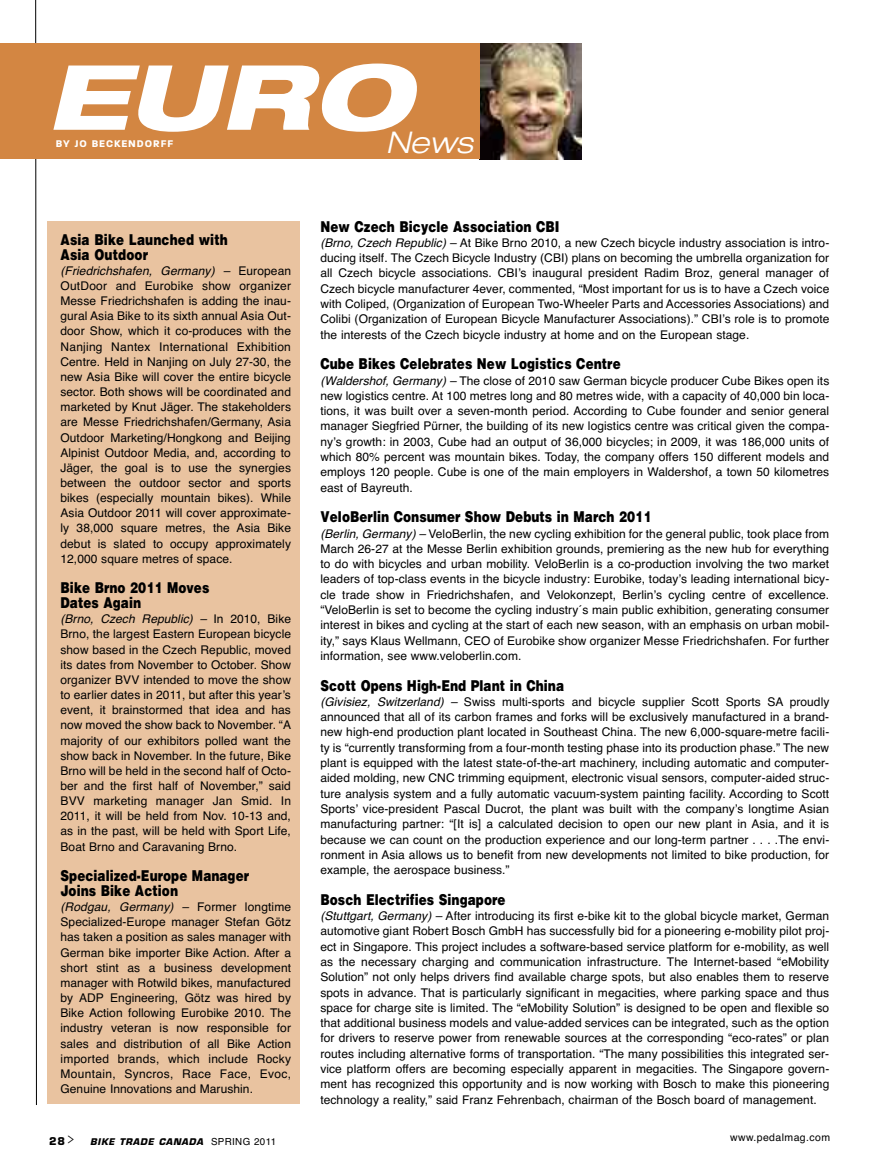
<style>
.page{position:relative;width:878px;height:1161px;background:#fff}
.page>*{position:absolute;margin:0;border:0;box-sizing:border-box;transform-origin:0 0}
.t1{font:italic 800 expanded 90px "Helvetica Neue";color:#fff;scale:1.11 1}
.t2{font:italic 300 expanded 30px "Helvetica Neue";color:#fff}
.t3{font:900 15px/15.1px "Helvetica";letter-spacing:.005em;color:#000;scale:.8 1}
.t4{font:700 13.2px "Paralucent";letter-spacing:.075em;color:#fff}
.t5{font:12px/15.1px "Helvetica";letter-spacing:.005em;color:#000;text-align:justify}
.t6{font:12px "Helvetica Oblique TT";letter-spacing:.01em;color:#000}
.t7{font:10.5px "Helvetica";letter-spacing:.04em;color:#000}
.t8{font:italic 700 9px "Eurostile";letter-spacing:.07em;color:#000}
.s1{font-family:"Helvetica"}
.s2{font-style:italic}
.s3{font-family:"Helvetica Oblique TT"}
.s4{font-style:normal;font-size:10.5px}
.s5{font-family:"Courier";font-weight:400;font-style:normal;font-size:18px}
.s6{font-family:"Helvetica";font-weight:400;font-style:normal;font-size:9.75px}
</style>
<div class="page">
<div style="left:48px;top:221px;width:252px;height:883px;background:#e9c3a0"></div>
<svg style="left:35px;top:0;width:2px;height:1105px;background:#7f7f7f"></svg>
<img style="left:480px;top:43px;width:101px;height:116px">
<div style="left:0;top:43px;width:480px;height:116px;background:#d38642"></div>
<h1 class="t1" style="left:46px;top:63px;width:331px">EURO</h1>
<p class="t4" style="left:56px;top:135px;width:119px">BY JO BECKENDORFF</p>
<h2 class="t2" style="left:386px;top:131px;width:88px">News</h2>
<p class="t3" style="left:60px;top:232px;width:211px">Asia Bike Launched with<br>Asia Outdoor</p>
<p class="t6" style="left:60px;top:264px;width:232px">(Friedrichshafen, Germany) – <span class="s1">European</span></p>
<p class="t5" style="left:60px;top:278px;width:232px">OutDoor and Eurobike show organizer Messe Friedrichshafen is adding the inau&shy;gural Asia Bike to its sixth annual Asia Out&shy;door Show, which it co-produces with the Nanjing Nantex International Exhibition Centre. Held in Nanjing on July 27-30, the new Asia Bike will cover the entire bicycle sector. Both shows will be coordinated and marketed by Knut Jäger. The stakeholders are Messe Friedrichshafen/Germany, Asia Outdoor Marketing/Hongkong and Beijing Alpinist Outdoor Media, and, according to Jäger, the goal is to use the synergies between the outdoor sector and sports bikes (especially mountain bikes). While Asia Outdoor 2011 will cover approximate&shy;ly 38,000 square metres, the Asia Bike debut is slated to occupy approximately 12,000 square metres of space.</p>
<p class="t3" style="left:60px;top:580px;width:187px">Bike Brno 2011 Moves<br>Dates Again</p>
<p class="t5" style="left:60px;top:612px;width:232px"><span class="s2">(Brno, Czech Republic)</span> <span class="s3">–</span> In 2010, Bike Brno, the largest Eastern European bicycle show based in the Czech Republic, moved its dates from November to October. Show organizer BVV intended to move the show to earlier dates in 2011, but after this yearʼs event, it brainstormed that idea and has now moved the show back to November. “A majority of our exhibitors polled want the show back in November. In the future, Bike Brno will be held in the second half of Octo&shy;ber and the first half of November,” said BVV marketing manager Jan Smid. In 2011, it will be held from Nov. 10-13 and, as in the past, will be held with Sport Life, Boat Brno and Caravaning Brno.</p>
<p class="t3" style="left:60px;top:868px;width:237px">Specialized-Europe Manager<br>Joins Bike Action</p>
<p class="t5" style="left:60px;top:899px;width:232px"><span class="s2">(Rodgau, Germany)</span> <span class="s3">–</span> Former longtime Specialized-Europe manager Stefan Götz has taken a position as sales manager with German bike importer Bike Action. After a short stint as a business development manager with Rotwild bikes, manufactured by ADP Engineering, Götz was hired by Bike Action following Eurobike 2010. The industry veteran is now responsible for sales and distribution of all Bike Action imported brands, which include Rocky Mountain, Syncros, Race Face, Evoc, Genuine Innovations and Marushin.</p>
<p class="t3" style="left:320px;top:219px;width:300px">New Czech Bicycle Association CBI</p>
<p class="t5" style="left:320px;top:235px;width:510px"><span class="s2">(Brno, Czech Republic)</span> <span class="s3">–</span> At Bike Brno 2010, a new Czech bicycle industry association is intro&shy;ducing itself. The Czech Bicycle Industry (CBI) plans on becoming the umbrella organization for all Czech bicycle associations. CBIʼs inaugural president Radim Broz, general manager of Czech bicycle manufacturer 4ever, commented, “Most important for us is to have a Czech voice with Coliped, (Organization of European Two-Wheeler Parts and Accessories Associations) and Colibi (Organization of European Bicycle Manufacturer Associations).” CBIʼs role is to promote the interests of the Czech bicycle industry at home and on the European stage.</p>
<p class="t3" style="left:320px;top:357px;width:377px">Cube Bikes Celebrates New Logistics Centre</p>
<p class="t5" style="left:320px;top:373px;width:510px"><span class="s2">(Waldershof, Germany)</span> <span class="s3">–</span> The close of 2010 saw German bicycle producer Cube Bikes open its new logistics centre. At 100 metres long and 80 metres wide, with a capacity of 40,000 bin loca&shy;tions, it was built over a seven-month period. According to Cube founder and senior general manager Siegfried Pürner, the building of its new logistics centre was critical given the compa&shy;nyʼs growth: in 2003, Cube had an output of 36,000 bicycles; in 2009, it was 186,000 units of which 80% percent was mountain bikes. Today, the company offers 150 different models and employs 120 people. Cube is one of the main employers in Waldershof, a town 50 kilometres east of Bayreuth.</p>
<p class="t3" style="left:320px;top:510px;width:415px">VeloBerlin Consumer Show Debuts in March 2011</p>
<p class="t5" style="left:320px;top:526px;width:510px"><span class="s2">(Berlin, Germany)</span> <span class="s3">–</span> VeloBerlin, the new cycling exhibition for the general public, took place from March 26-27 at the Messe Berlin exhibition grounds, premiering as the new hub for everything to do with bicycles and urban mobility. VeloBerlin is a co-production involving the two market leaders of top-class events in the bicycle industry: Eurobike, todayʼs leading international bicy&shy;cle trade show in Friedrichshafen, and Velokonzept, Berlinʼs cycling centre of excellence. “VeloBerlin is set to become the cycling industry´s main public exhibition, generating consumer interest in bikes and cycling at the start of each new season, with an emphasis on urban mobil&shy;ity,” says Klaus Wellmann, CEO of Eurobike show organizer Messe Friedrichshafen. For further information, see www.veloberlin.com.</p>
<p class="t3" style="left:320px;top:678px;width:306px">Scott Opens High-End Plant in China</p>
<p class="t5" style="left:320px;top:694px;width:510px"><span class="s2">(Givisiez, Switzerland)</span> <span class="s3">–</span> Swiss multi-sports and bicycle supplier Scott Sports SA proudly announced that all of its carbon frames and forks will be exclusively manufactured in a brand&shy;new high-end production plant located in Southeast China. The new 6,000-square-metre facili&shy;ty is “currently transforming from a four-month testing phase into its production phase.” The new plant is equipped with the latest state-of-the-art machinery, including automatic and computer&shy;aided molding, new CNC trimming equipment, electronic visual sensors, computer-aided struc&shy;ture analysis system and a fully automatic vacuum-system painting facility. According to Scott Sportsʼ vice-president Pascal Ducrot, the plant was built with the companyʼs longtime Asian manufacturing partner: “[It is] a calculated decision to open our new plant in Asia, and it is because we can count on the production experience and our long-term partner . . . .The envi&shy;ronment in Asia allows us to benefit from new developments not limited to bike production, for example, the aerospace business.”</p>
<p class="t3" style="left:320px;top:892px;width:233px">Bosch Electrifies Singapore</p>
<p class="t5" style="left:320px;top:908px;width:510px"><span class="s2">(Stuttgart, Germany)</span> <span class="s3">–</span> After introducing its first e-bike kit to the global bicycle market, German automotive giant Robert Bosch GmbH has successfully bid for a pioneering e-mobility pilot proj&shy;ect in Singapore. This project includes a software-based service platform for e-mobility, as well as the necessary charging and communication infrastructure. The Internet-based “eMobility Solution” not only helps drivers find available charge spots, but also enables them to reserve spots in advance. That is particularly significant in megacities, where parking space and thus space for charge site is limited. The “eMobility Solution” is designed to be open and flexible so that additional business models and value-added services can be integrated, such as the option for drivers to reserve power from renewable sources at the corresponding “eco-rates” or plan routes including alternative forms of transportation. “The many possibilities this integrated ser&shy;vice platform offers are becoming especially apparent in megacities. The Singapore govern&shy;ment has recognized this opportunity and is now working with Bosch to make this pioneering technology a reality,” said Franz Fehrenbach, chairman of the Bosch board of management.</p>
<p class="t8" style="left:49px;top:1139px;width:228px"><span class="s4">28</span> <span class="s5">&gt;</span> BIKE TRADE CANADA <span class="s6">SPRING 2011</span></p>
<p class="t7" style="left:730px;top:1131px;width:102px">www.pedalmag.com</p>
</div>
